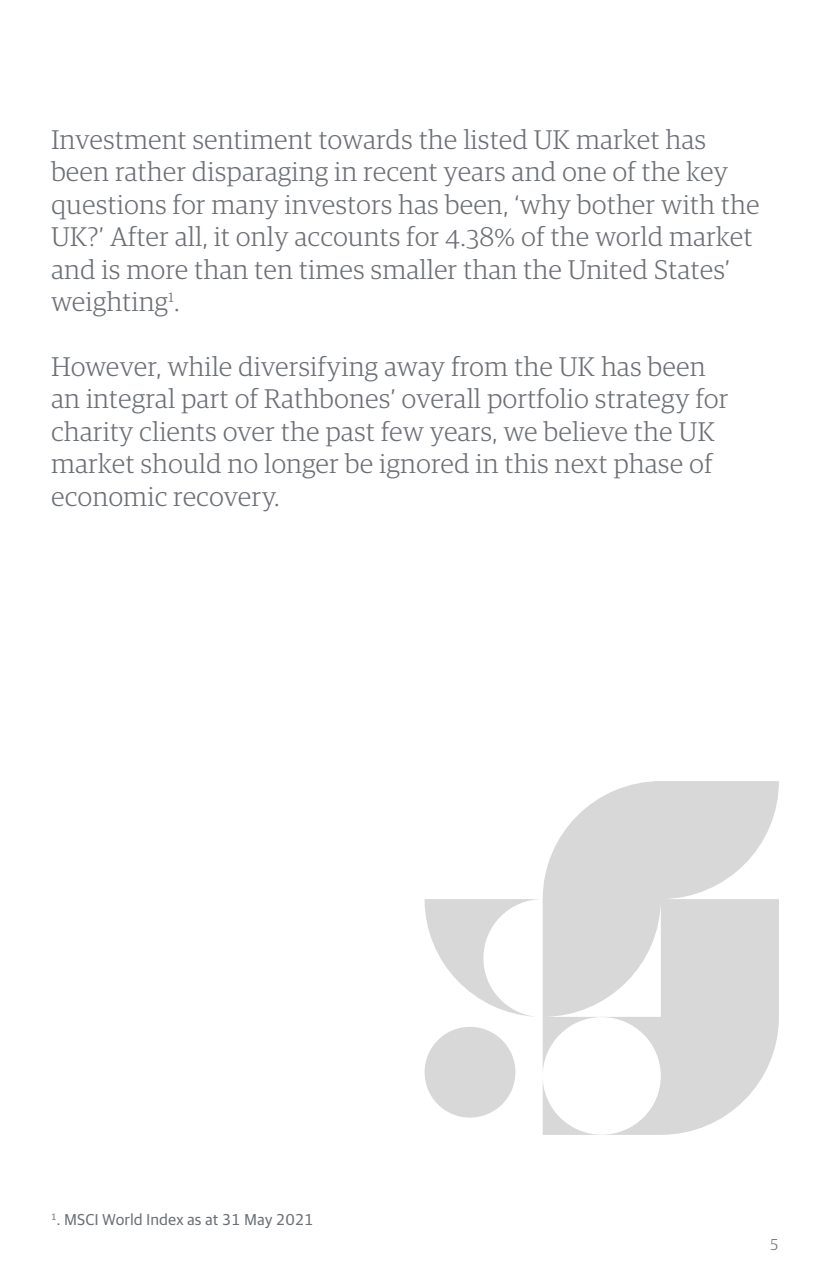
<style>
.page{position:relative;width:830px;height:1276px;background:#fff}
.page>*{position:absolute;margin:0;border:0;box-sizing:border-box;transform-origin:0 0}
.H5_Body_copy{font:300 27px/32.4px "Guardian RTB Egyp";color:#6c7075}
.t1{font:15.75px "Guardian RTB Sans";color:#6c7075}
.t2{font:300 15.75px "Guardian RTB Egyp";color:#6c7075}
</style>
<div class="page">
<svg style="left:424px;top:781px;width:354px;height:354px;fill:#d8d8d9"></svg>
<p class="H5_Body_copy" style="left:51px;top:122px;width:709px">Investment sentiment towards the listed UK market has been rather disparaging in recent years and one of the key questions for many investors has been, ‘why bother with the UK?’ After all, it only accounts for 4.38% of the world market and is more than ten times smaller than the United States’ weighting<sup>1</sup>.</p>
<p class="H5_Body_copy" style="left:51px;top:349px;width:678px">However, while diversifying away from the UK has been an integral part of Rathbones’ overall portfolio strategy for charity clients over the past few years, we believe the UK market should no longer be ignored in this next phase of economic recovery.</p>
<p class="t1" style="left:51px;top:1208px;width:264px"><sup>1</sup>. MSCI World Index as at 31 May 2021</p>
<p class="t2" style="left:769px;top:1234px;width:11px">5</p>
</div>
